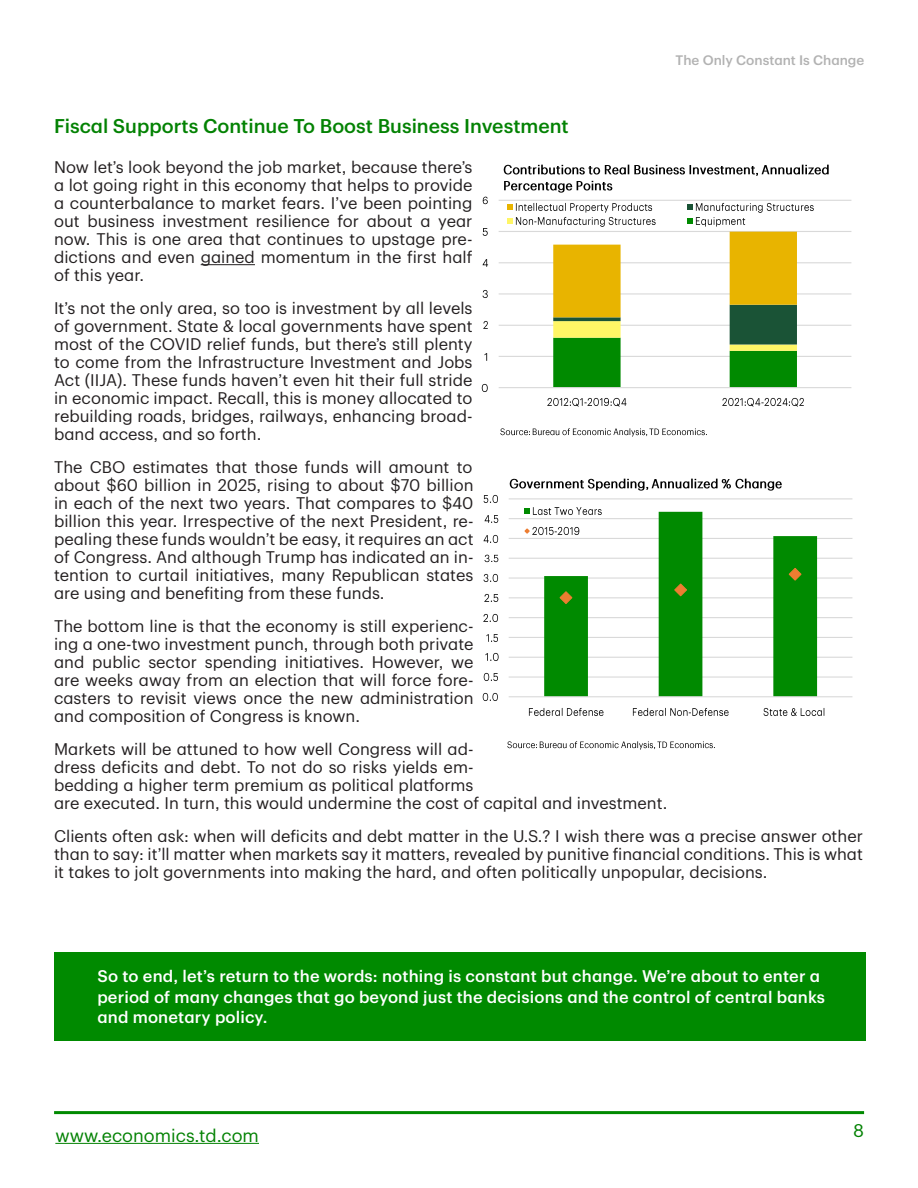
<style>
.page{position:relative;width:918px;height:1188px;background:#fff}
.page>*{position:absolute;margin:0;border:0;box-sizing:border-box;transform-origin:0 0}
.Subtitle{font:500 19.5px "TD Graphik";color:#038203}
.t1{font:18px "TD Graphik";color:#038203}
.Paragraph{font:16.5px/18px "TD Graphik";color:#231f20;text-align:justify}
.Paragraph-2{font:500 16.5px/20.4px "TD Graphik";letter-spacing:.01em;color:#fff}
.t2{font:500 13.5px "TD Graphik";color:#b2b2b2}
</style>
<div class="page">
<hr style="left:55px;top:1143px;width:204px;height:1px;background:#038203">
<hr style="left:54px;top:1111px;width:810px;height:3px;background:#008a00">
<hr style="left:201px;top:264px;width:54px;height:1px;background:#231f20">
<hr style="left:499px;top:356px;width:352px;height:1px;background:#d9d9d9">
<hr style="left:499px;top:325px;width:352px;height:1px;background:#d9d9d9">
<hr style="left:499px;top:293px;width:352px;height:2px;background:#d9d9d9">
<hr style="left:499px;top:262px;width:352px;height:1px;background:#d9d9d9">
<hr style="left:499px;top:231px;width:352px;height:1px;background:#d9d9d9">
<hr style="left:499px;top:200px;width:352px;height:1px;background:#d9d9d9">
<svg style="left:553px;top:232px;width:244px;height:155px"></svg>
<hr style="left:499px;top:387px;width:352px;height:1px;background:#d9d9d9">
<svg style="left:482px;top:383px;width:6px;height:9px"></svg>
<svg style="left:485px;top:353px;width:3px;height:8px"></svg>
<svg style="left:483px;top:320px;width:5px;height:9px"></svg>
<svg style="left:483px;top:289px;width:5px;height:9px"></svg>
<svg style="left:483px;top:259px;width:6px;height:8px"></svg>
<svg style="left:483px;top:228px;width:5px;height:8px"></svg>
<svg style="left:483px;top:196px;width:5px;height:9px"></svg>
<img style="left:548px;top:397px;width:79px;height:10px">
<img style="left:723px;top:397px;width:81px;height:10px">
<svg style="left:507px;top:204px;width:6px;height:6px"></svg>
<img style="left:515px;top:203px;width:138px;height:10px">
<svg style="left:687px;top:204px;width:6px;height:6px"></svg>
<img style="left:695px;top:202px;width:119px;height:11px">
<svg style="left:507px;top:218px;width:6px;height:5px"></svg>
<img style="left:515px;top:216px;width:141px;height:10px">
<svg style="left:687px;top:218px;width:6px;height:5px"></svg>
<img style="left:695px;top:217px;width:51px;height:9px">
<img style="left:500px;top:428px;width:150px;height:9px">
<img style="left:650px;top:428px;width:57px;height:8px">
<img style="left:503px;top:164px;width:259px;height:12px">
<img style="left:762px;top:164px;width:67px;height:11px">
<img style="left:504px;top:180px;width:109px;height:13px">
<hr style="left:509px;top:676px;width:343px;height:2px;background:#d9d9d9">
<hr style="left:509px;top:657px;width:343px;height:1px;background:#d9d9d9">
<hr style="left:509px;top:637px;width:343px;height:1px;background:#d9d9d9">
<hr style="left:509px;top:617px;width:343px;height:1px;background:#d9d9d9">
<hr style="left:509px;top:597px;width:343px;height:1px;background:#d9d9d9">
<hr style="left:509px;top:577px;width:343px;height:2px;background:#d9d9d9">
<hr style="left:509px;top:558px;width:343px;height:1px;background:#d9d9d9">
<hr style="left:509px;top:538px;width:343px;height:1px;background:#d9d9d9">
<hr style="left:509px;top:518px;width:343px;height:1px;background:#d9d9d9">
<hr style="left:509px;top:498px;width:343px;height:1px;background:#d9d9d9">
<svg style="left:544px;top:512px;width:273px;height:184px"></svg>
<hr style="left:509px;top:696px;width:343px;height:1px;background:#d9d9d9">
<svg style="left:559px;top:591px;width:14px;height:14px"></svg>
<svg style="left:674px;top:583px;width:14px;height:14px"></svg>
<svg style="left:788px;top:567px;width:14px;height:14px"></svg>
<img style="left:483px;top:692px;width:15px;height:9px">
<img style="left:483px;top:672px;width:15px;height:9px">
<img style="left:485px;top:652px;width:14px;height:9px">
<img style="left:486px;top:634px;width:12px;height:8px">
<img style="left:484px;top:613px;width:14px;height:9px">
<img style="left:485px;top:594px;width:14px;height:8px">
<img style="left:483px;top:573px;width:16px;height:9px">
<img style="left:484px;top:554px;width:15px;height:9px">
<img style="left:483px;top:534px;width:16px;height:9px">
<img style="left:484px;top:515px;width:15px;height:8px">
<img style="left:483px;top:494px;width:15px;height:9px">
<img style="left:529px;top:708px;width:75px;height:8px">
<img style="left:632px;top:707px;width:97px;height:9px">
<img style="left:763px;top:708px;width:62px;height:8px">
<svg style="left:524px;top:508px;width:6px;height:6px"></svg>
<img style="left:532px;top:507px;width:75px;height:10px">
<svg style="left:524px;top:528px;width:6px;height:6px"></svg>
<img style="left:532px;top:524px;width:52px;height:13px">
<img style="left:508px;top:741px;width:32px;height:8px">
<img style="left:540px;top:741px;width:116px;height:9px">
<img style="left:657px;top:741px;width:58px;height:8px">
<img style="left:510px;top:478px;width:139px;height:12px">
<img style="left:651px;top:478px;width:131px;height:12px">
<div style="left:54px;top:953px;width:811px;height:88px;background:#008a00"></div>
<p class="Subtitle" style="left:54px;top:111px;width:516px">Fiscal Supports Continue To Boost Business Investment</p>
<p class="t2" style="left:676px;top:50px;width:190px">The Only Constant Is Change</p>
<p class="Paragraph" style="left:54px;top:157px;width:420px">Now let’s look beyond the job market, because there’s a lot going right in this economy that helps to provide a counterbalance to market fears. I’ve been pointing out business investment resilience for about a year now. This is one area that continues to upstage pre&shy;dictions and even gained momentum in the first half of this year.</p>
<p class="Paragraph" style="left:54px;top:298px;width:420px">It’s not the only area, so too is investment by all levels of government. State &amp; local governments have spent most of the COVID relief funds, but there’s still plenty to come from the Infrastructure Investment and Jobs Act (IIJA). These funds haven’t even hit their full stride in economic impact. Recall, this is money allocated to rebuilding roads, bridges, railways, enhancing broad&shy;band access, and so forth.</p>
<p class="Paragraph" style="left:54px;top:457px;width:421px">The CBO estimates that those funds will amount to about $60 billion in 2025, rising to about $70 billion in each of the next two years. That compares to $40 billion this year. Irrespective of the next President, re&shy;pealing these funds wouldn’t be easy, it requires an act of Congress. And although Trump has indicated an in&shy;tention to curtail initiatives, many Republican states are using and benefiting from these funds.</p>
<p class="Paragraph" style="left:54px;top:616px;width:421px">The bottom line is that the economy is still experienc&shy;ing a one-two investment punch, through both private and public sector spending initiatives. However, we are weeks away from an election that will force fore&shy;casters to revisit views once the new administration and composition of Congress is known.</p>
<p class="Paragraph" style="left:54px;top:739px;width:615px;text-align:left">Markets will be attuned to how well Congress will ad-<br>dress deficits and debt. To not do so risks yields em-<br>bedding a higher term premium as political platforms<br>are executed. In turn, this would undermine the cost of capital and investment.</p>
<p class="Paragraph" style="left:54px;top:826px;width:810px">Clients often ask: when will deficits and debt matter in the U.S.? I wish there was a precise answer other than to say: it’ll matter when markets say it matters, revealed by punitive financial conditions. This is what it takes to jolt governments into making the hard, and often politically unpopular, decisions.</p>
<p class="Paragraph-2" style="left:97px;top:965px;width:729px">So to end, let’s return to the words: nothing is constant but change. We’re about to enter a period of many changes that go beyond just the decisions and the control of central banks and monetary policy.</p>
<p class="t1" style="left:55px;top:1122px;width:205px">www.economics.td.com</p>
<p class="t1" style="left:853px;top:1117px;width:12px">8</p>
</div>
